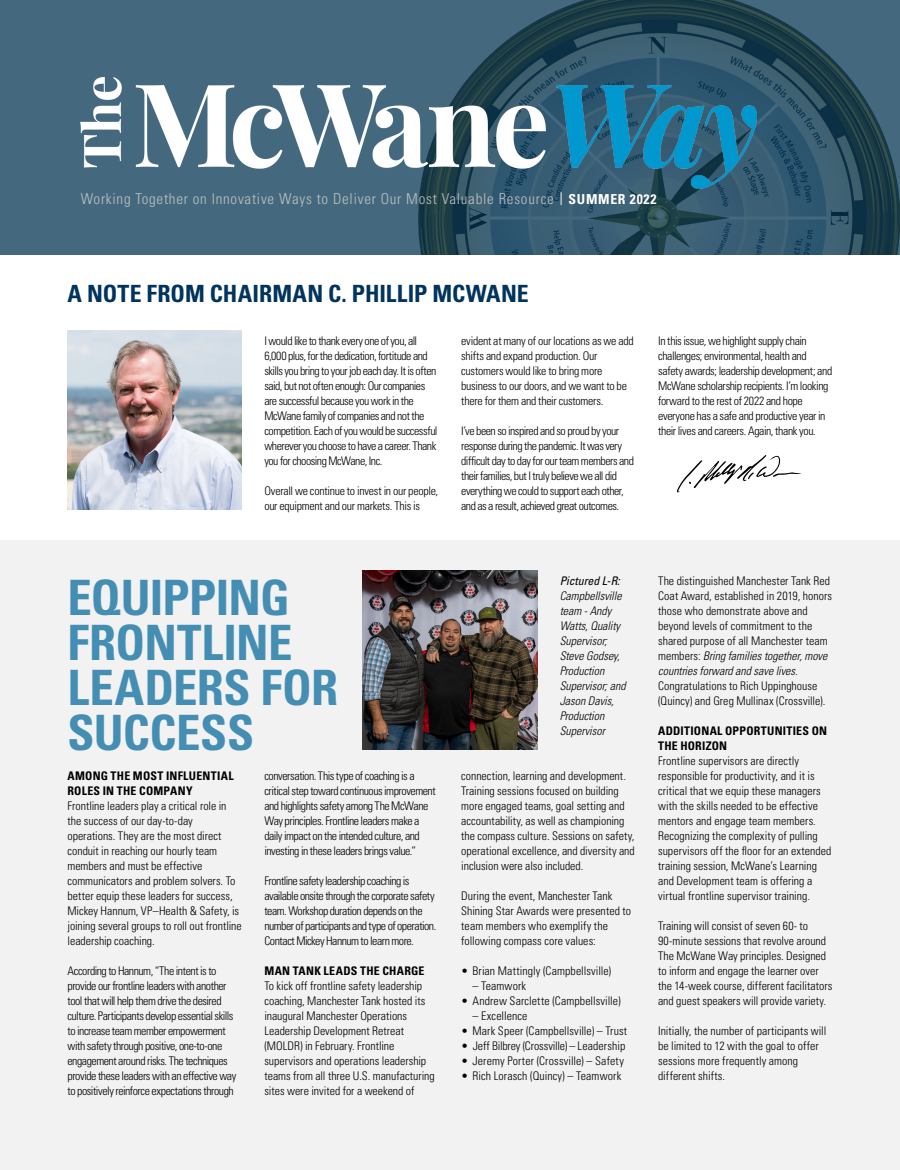
<style>
.page{position:relative;width:900px;height:1170px;background:#fff}
.page>*{position:absolute;margin:0;border:0;box-sizing:border-box;transform-origin:0 0}
.body{font:700 condensed 48.75px/45px "Univers LT Std";letter-spacing:-.01em;color:#458eb3}
.Article_Heading_no_b{font:700 condensed 23.75px "Univers LT Std";color:#00345e}
.t1{font:300 condensed 15px "Univers LT Std";letter-spacing:.05em;color:#bdc0c0}
.body-2{font:300 condensed 11.88px/15px "Univers LT Std";letter-spacing:-.015em;color:#000}
.body-3{font:300 condensed 11.88px/15px "Univers LT Std";letter-spacing:-.04em;color:#000}
.body-4{font:300 condensed 11.88px/15px "Univers LT Std";letter-spacing:.005em;color:#000}
.body-5{font:300 condensed 11.88px/15px "Univers LT Std";letter-spacing:-.035em;color:#000}
.body-6{font:300 condensed 11.88px "Univers LT Std";letter-spacing:.01em;color:#000}
.body-7{font:italic 300 condensed 11.88px/15px "Univers LT Std";letter-spacing:-.005em;color:#000}
.body-8{font:300 condensed 11.88px "Univers LT Std";letter-spacing:.015em;color:#000}
.s1{font-family:"DIN Pro";font-weight:500;font-stretch:normal}
.s2{font-weight:700;font-size:13.75px;color:#fff}
.s3{font-weight:400}
.s4{font-weight:700}
.s5{font-style:italic}
</style>
<div class="page">
<div style="left:0;top:540px;width:900px;height:630px;background:#f2f2f2"></div>
<img style="left:68px;top:330px;width:174px;height:180px">
<svg style="left:0;top:0;width:900px;height:255px;background:#385d71"></svg>
<img style="left:81px;top:78px;width:676px;height:110px">
<img style="left:363px;top:570px;width:174px;height:180px">
<svg style="left:677px;top:455px;width:124px;height:38px"></svg>
<p class="t1" style="left:81px;top:189px;width:577px">Working Together on Innovative Ways to Deliver Our Most Valuable Resource <span class="s1">|</span> <span class="s2">SUMMER 2022</span></p>
<p class="Article_Heading_no_b" style="left:68px;top:279px;width:463px">A NOTE FROM CHAIRMAN C. PHILLIP MCWANE</p>
<p class="body-3" style="left:264px;top:333px;width:175px">I would like to thank every one of you, all 6,000 plus, for the dedication, fortitude and skills you bring to your job each day. It is often said, but not often enough: Our companies are successful because you work in the McWane family of companies and not the competition. Each of you would be successful wherever you choose to have a career. Thank you for choosing McWane, Inc.</p>
<p class="body-2" style="left:264px;top:483px;width:175px">Overall we continue to invest in our people, our equipment and our markets. This is</p>
<p class="body-2" style="left:461px;top:333px;width:174px">evident at many of our locations as we add shifts and expand production. Our customers would like to bring more business to our doors, and we want to be there for them and their customers.</p>
<p class="body-3" style="left:461px;top:423px;width:174px">I’ve been so inspired and so proud by your response during the pandemic. It was very difficult day to day for our team members and their families, but I truly believe we all did everything we could to support each other, and as a result, achieved great outcomes.</p>
<p class="body-2" style="left:658px;top:333px;width:176px">In this issue, we highlight supply chain challenges; environmental, health and safety awards; leadership development; and McWane scholarship recipients. I’m looking forward to the rest of 2022 and hope everyone has a safe and productive year in their lives and careers. Again, thank you.</p>
<p class="body" style="left:68px;top:575px;width:272px">EQUIPPING<br>FRONTLINE<br>LEADERS FOR<br>SUCCESS</p>
<p class="body-7" style="left:560px;top:573px;width:68px"><span class="s3">Pictured L-R:<br></span>Campbellsville team - Andy<br>Watts, Quality<br>Supervisor;<br>Steve Godsey,<br>Production<br>Supervisor; and<br>Jason Davis,<br>Production<br>Supervisor</p>
<p class="body-2" style="left:68px;top:768px;width:176px"><span class="s4">AMONG THE MOST INFLUENTIAL ROLES IN THE COMPANY<br></span>Frontline leaders play a critical role in the success of our day-to-day operations. They are the most direct conduit in reaching our hourly team members and must be effective communicators and problem solvers. To better equip these leaders for success, Mickey Hannum, VP–Health &amp; Safety, is joining several groups to roll out frontline leadership coaching.</p>
<p class="body-5" style="left:68px;top:963px;width:170px">According to Hannum, “The intent is to provide our frontline leaders with another tool that will help them drive the desired culture. Participants develop essential skills to increase team member empowerment with safety through positive, one-to-one engagement around risks. The techniques provide these leaders with an effective way to positively reinforce expectations through</p>
<p class="body-3" style="left:264px;top:768px;width:173px">conversation. This type of coaching is a critical step toward continuous improvement and highlights safety among The McWane Way principles. Frontline leaders make a daily impact on the intended culture, and investing in these leaders brings value.”</p>
<p class="body-3" style="left:264px;top:873px;width:173px">Frontline safety leadership coaching is available onsite through the corporate safety team. Workshop duration depends on the number of participants and type of operation.<br>Contact Mickey Hannum to learn more.</p>
<p class="body-2" style="left:264px;top:963px;width:172px"><span class="s4">MAN TANK LEADS THE CHARGE </span>To kick off frontline safety leadership coaching, Manchester Tank hosted its inaugural Manchester Operations Leadership Development Retreat (MOLDR) in February. Frontline supervisors and operations leadership teams from all three U.S. manufacturing sites were invited for a weekend of</p>
<p class="body-2" style="left:461px;top:768px;width:175px">connection, learning and development.<br>Training sessions focused on building more engaged teams, goal setting and accountability, as well as championing the compass culture. Sessions on safety, operational excellence, and diversity and inclusion were also included.</p>
<p class="body-4" style="left:461px;top:888px;width:172px">During the event, Manchester Tank Shining Star Awards were presented to team members who exemplify the following compass core values:</p>
<p class="body-6" style="left:461px;top:964px;width:152px">• Brian Mattingly (Campbellsville)</p>
<p class="body-8" style="left:472px;top:979px;width:55px">– Teamwork</p>
<p class="body-6" style="left:461px;top:994px;width:161px">• Andrew Sarclette (Campbellsville)</p>
<p class="body-6" style="left:472px;top:1009px;width:57px">– Excellence</p>
<p class="body-4" style="left:461px;top:1023px;width:167px">• Mark Speer (Campbellsville) – Trust</p>
<p class="body-2" style="left:461px;top:1038px;width:166px">• Jeff Bilbrey (Crossville) – Leadership</p>
<p class="body-6" style="left:461px;top:1054px;width:164px">• Jeremy Porter (Crossville) – Safety</p>
<p class="body-6" style="left:461px;top:1069px;width:162px">• Rich Lorasch (Quincy) – Teamwork</p>
<p class="body-4" style="left:658px;top:573px;width:176px">The distinguished Manchester Tank Red Coat Award, established in 2019, honors those who demonstrate above and beyond levels of commitment to the shared purpose of all Manchester team members: <span class="s5">Bring families together, move countries forward and save lives.<br></span>Congratulations to Rich Uppinghouse (Quincy) and Greg Mullinax (Crossville).</p>
<p class="body-4" style="left:658px;top:723px;width:175px"><span class="s4">ADDITIONAL OPPORTUNITIES ON THE HORIZON<br></span>Frontline supervisors are directly responsible for productivity, and it is critical that we equip these managers with the skills needed to be effective mentors and engage team members.<br>Recognizing the complexity of pulling supervisors off the floor for an extended training session, McWane’s Learning and Development team is offering a virtual frontline supervisor training.</p>
<p class="body-2" style="left:658px;top:918px;width:176px">Training will consist of seven 60- to 90-minute sessions that revolve around The McWane Way principles. Designed to inform and engage the learner over the 14-week course, different facilitators and guest speakers will provide variety.</p>
<p class="body-4" style="left:658px;top:1023px;width:170px">Initially, the number of participants will be limited to 12 with the goal to offer sessions more frequently among different shifts.</p>
</div>
